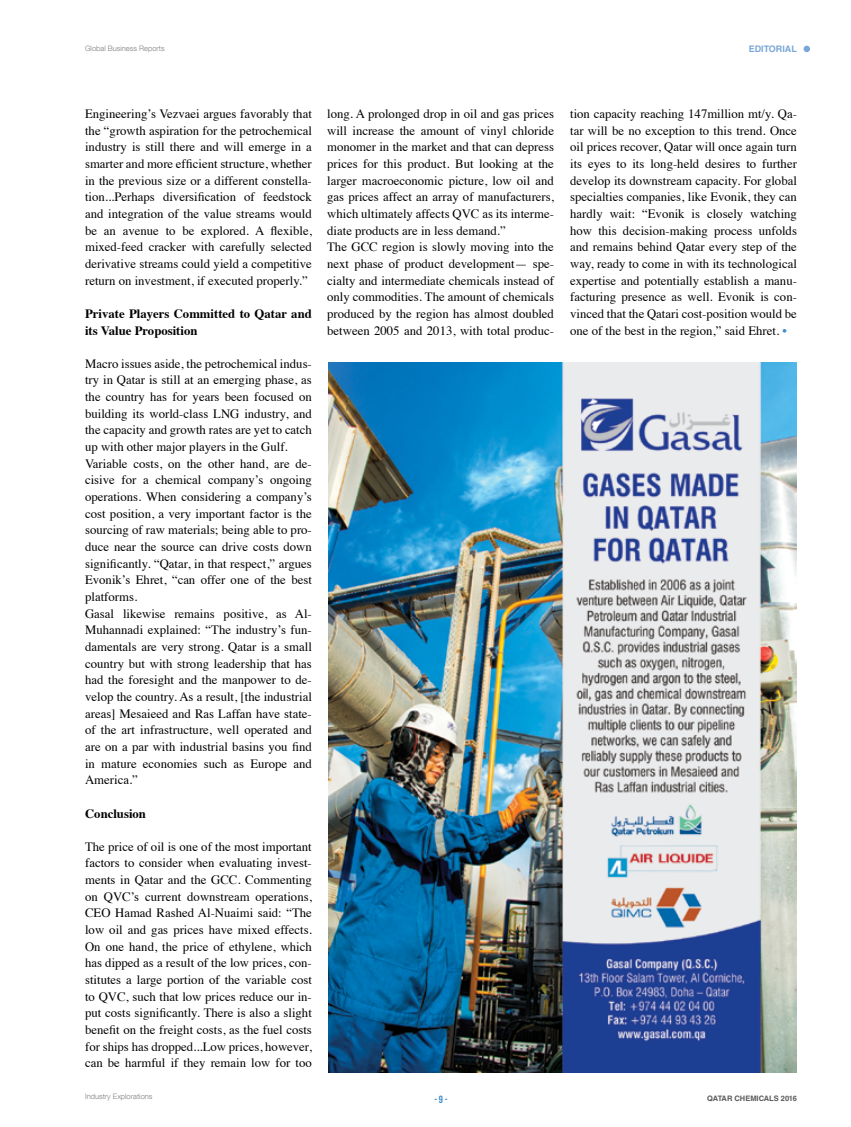
<style>
.page{position:relative;width:851px;height:1127px;background:#fff}
.page>*{position:absolute;margin:0;border:0;box-sizing:border-box;transform-origin:0 0}
.t1{font:12.75px/16.6px "Times";color:#000;text-align:justify}
.t2{font:700 12.75px/16.6px "Times";color:#000}
.t3{font:10.5px "Bebas Neue";color:#3e8dcb}
.t4{font:700 9px "Helvetica LT Std";color:#7aa7d9}
.t5{font:300 7.5px "Helvetica Neue LT Com";color:#808285}
.t6{font:700 7.5px "Helvetica LT Std";color:#58595b}
.s1{color:#3e8dcb}
</style>
<div class="page">
<img style="left:328px;top:363px;width:468px;height:710px">
<div style="left:803px;top:46px;width:7px;height:6px;background:#7aa7d9;border-radius:50%"></div>
<p class="t5" style="left:85px;top:44px;width:81px">Global Business Reports</p>
<p class="t4" style="left:748px;top:43px;width:50px">EDITORIAL</p>
<p class="t1" style="left:85px;top:104px;width:228px">Engineering’s Vezvaei argues favorably that the “growth aspiration for the petrochemical industry is still there and will emerge in a smarter and more efficient structure, whether in the previous size or a different constella&shy;tion...Perhaps diversification of feedstock and integration of the value streams would be an avenue to be explored. A flexible, mixed-feed cracker with carefully selected derivative streams could yield a competitive return on investment, if executed properly.”</p>
<p class="t2" style="left:85px;top:304px;width:228px">Private Players Committed to Qatar and its Value Proposition</p>
<p class="t1" style="left:85px;top:354px;width:228px;text-align:left">Macro issues aside, the petrochemical indus&shy;try in Qatar is still at an emerging phase, as the country has for years been focused on building its world-class LNG industry, and the capacity and growth rates are yet to catch up with other major players in the Gulf.<br>Variable costs, on the other hand, are de&shy;cisive for a chemical company’s ongoing operations. When considering a company’s cost position, a very important factor is the sourcing of raw materials; being able to pro&shy;duce near the source can drive costs down significantly. “Qatar, in that respect,” argues Evonik’s Ehret, “can offer one of the best platforms.<br>Gasal likewise remains positive, as Al-Muhannadi explained: “The industry’s fun&shy;damentals are very strong. Qatar is a small country but with strong leadership that has had the foresight and the manpower to de&shy;velop the country. As a result, [the industrial areas] Mesaieed and Ras Laffan have state&shy;of the art infrastructure, well operated and are on a par with industrial basins you find in mature economies such as Europe and America.”</p>
<p class="t2" style="left:85px;top:803px;width:62px">Conclusion</p>
<p class="t1" style="left:85px;top:837px;width:228px">The price of oil is one of the most important factors to consider when evaluating invest&shy;ments in Qatar and the GCC. Commenting on QVC’s current downstream operations, CEO Hamad Rashed Al-Nuaimi said: “The low oil and gas prices have mixed effects.<br>On one hand, the price of ethylene, which has dipped as a result of the low prices, con&shy;stitutes a large portion of the variable cost to QVC, such that low prices reduce our in&shy;put costs significantly. There is also a slight benefit on the freight costs, as the fuel costs for ships has dropped...Low prices, however, can be harmful if they remain low for too</p>
<p class="t5" style="left:85px;top:1092px;width:69px">Industry Explorations</p>
<p class="t1" style="left:327px;top:104px;width:228px;text-align:left">long. A prolonged drop in oil and gas prices will increase the amount of vinyl chloride monomer in the market and that can depress prices for this product. But looking at the larger macroeconomic picture, low oil and gas prices affect an array of manufacturers, which ultimately affects QVC as its interme&shy;diate products are in less demand.”<br>The GCC region is slowly moving into the next phase of product development— spe&shy;cialty and intermediate chemicals instead of only commodities. The amount of chemicals produced by the region has almost doubled between 2005 and 2013, with total produc-</p>
<p class="t1" style="left:570px;top:104px;width:228px">tion capacity reaching 147million mt/y. Qa&shy;tar will be no exception to this trend. Once oil prices recover, Qatar will once again turn its eyes to its long-held desires to further develop its downstream capacity. For global specialties companies, like Evonik, they can hardly wait: “Evonik is closely watching how this decision-making process unfolds and remains behind Qatar every step of the way, ready to come in with its technological expertise and potentially establish a manu&shy;facturing presence as well. Evonik is con&shy;vinced that the Qatari cost-position would be one of the best in the region,” said Ehret. <span class="s1">•</span></p>
<p class="t3" style="left:434px;top:1093px;width:15px">- 9 -</p>
<p class="t6" style="left:707px;top:1094px;width:91px">QATAR CHEMICALS 2016</p>
</div>
